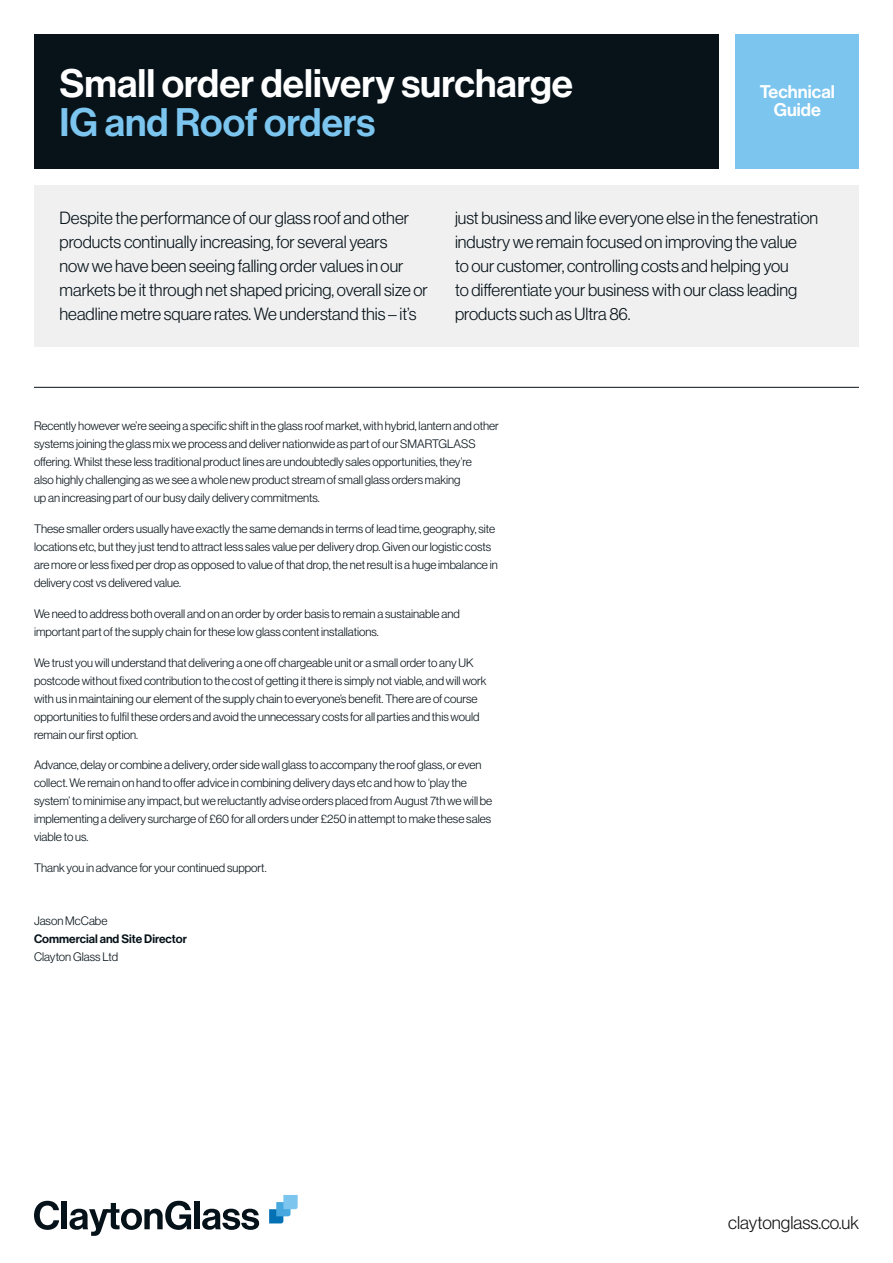
<style>
.page{position:relative;width:893px;height:1263px;background:#fff}
.page>*{position:absolute;margin:0;border:0;box-sizing:border-box;transform-origin:0 0}
.t1{font:39px "N Haas Grotesk DS Pro 65 Md";color:#fff}
.t2{font:39px "N Haas Grotesk DS Pro 65 Md";color:#7bc5ef}
.t3{font:18px "N Haas Grotesk DS Pro 45 Lt";color:#121212}
.t4{font:18px/18px "N Haas Grotesk DS Pro 65 Md";color:#fff;text-align:center}
.t5{font:17.25px/24px "N Haas Grotesk DS Pro 45 Lt";color:#061219}
.t6{font:12px/18px "N Haas Grotesk DS Pro 45 Lt";color:#061219}
.t7{font:12px "N Haas Grotesk DS Pro 65 Md";color:#061219}
</style>
<div class="page">
<div style="left:34px;top:185px;width:825px;height:162px;background:#f0f0f0"></div>
<div style="left:34px;top:34px;width:685px;height:134px;background:#071219"></div>
<svg style="left:269px;top:1195px;width:29px;height:28px"></svg>
<svg style="left:34px;top:1201px;width:25px;height:29px"></svg>
<div style="left:62px;top:1201px;width:5px;height:28px;background:#061219"></div>
<svg style="left:69px;top:1201px;width:122px;height:35px"></svg>
<div style="left:194px;top:1201px;width:6px;height:28px;background:#061219"></div>
<svg style="left:202px;top:1209px;width:57px;height:21px"></svg>
<div style="left:736px;top:34px;width:123px;height:134px;background:#7bc5ef"></div>
<hr style="left:34px;top:387px;width:825px;height:1px;background:#061219">
<h1 class="t1" style="left:60px;top:61px;width:515px">Small order delivery surcharge</h1>
<h1 class="t2" style="left:60px;top:100px;width:317px">IG and Roof orders</h1>
<h2 class="t4" style="left:760px;top:83px;width:77px">Technical<br>Guide</h2>
<p class="t5" style="left:60px;top:206px;width:370px">Despite the performance of our glass roof and other products continually increasing, for several years<br>now we have been seeing falling order values in our markets be it through net shaped pricing, overall size or headline metre square rates. We understand this – it’s</p>
<p class="t5" style="left:455px;top:206px;width:365px">just business and like everyone else in the fenestration industry we remain focused on improving the value<br>to our customer, controlling costs and helping you<br>to differentiate your business with our class leading products such as Ultra 86.</p>
<p class="t6" style="left:34px;top:417px;width:466px">Recently however we’re seeing a specific shift in the glass roof market, with hybrid, lantern and other systems joining the glass mix we process and deliver nationwide as part of our SMARTGLASS offering. Whilst these less traditional product lines are undoubtedly sales opportunities, they’re<br>also highly challenging as we see a whole new product stream of small glass orders making<br>up an increasing part of our busy daily delivery commitments.</p>
<p class="t6" style="left:34px;top:520px;width:465px">These smaller orders usually have exactly the same demands in terms of lead time, geography, site locations etc, but they just tend to attract less sales value per delivery drop. Given our logistic costs are more or less fixed per drop as opposed to value of that drop, the net result is a huge imbalance in delivery cost vs delivered value.</p>
<p class="t6" style="left:34px;top:604px;width:427px">We need to address both overall and on an order by order basis to remain a sustainable and important part of the supply chain for these low glass content installations.</p>
<p class="t6" style="left:34px;top:653px;width:454px">We trust you will understand that delivering a one off chargeable unit or a small order to any UK postcode without fixed contribution to the cost of getting it there is simply not viable, and will work with us in maintaining our element of the supply chain to everyone’s benefit. There are of course opportunities to fulfil these orders and avoid the unnecessary costs for all parties and this would remain our first option.</p>
<p class="t6" style="left:34px;top:756px;width:460px">Advance, delay or combine a delivery, order side wall glass to accompany the roof glass, or even collect. We remain on hand to offer advice in combining delivery days etc and how to ‘play the system’ to minimise any impact, but we reluctantly advise orders placed from August 7th we will be implementing a delivery surcharge of £60 for all orders under £250 in attempt to make these sales viable to us.</p>
<p class="t6" style="left:34px;top:859px;width:234px">Thank you in advance for your continued support.</p>
<p class="t6" style="left:34px;top:912px;width:75px">Jason McCabe</p>
<p class="t7" style="left:34px;top:932px;width:154px">Commercial and Site Director</p>
<p class="t6" style="left:34px;top:948px;width:86px">Clayton Glass Ltd</p>
<h2 class="t3" style="left:728px;top:1212px;width:132px">claytonglass.co.uk</h2>
</div>
